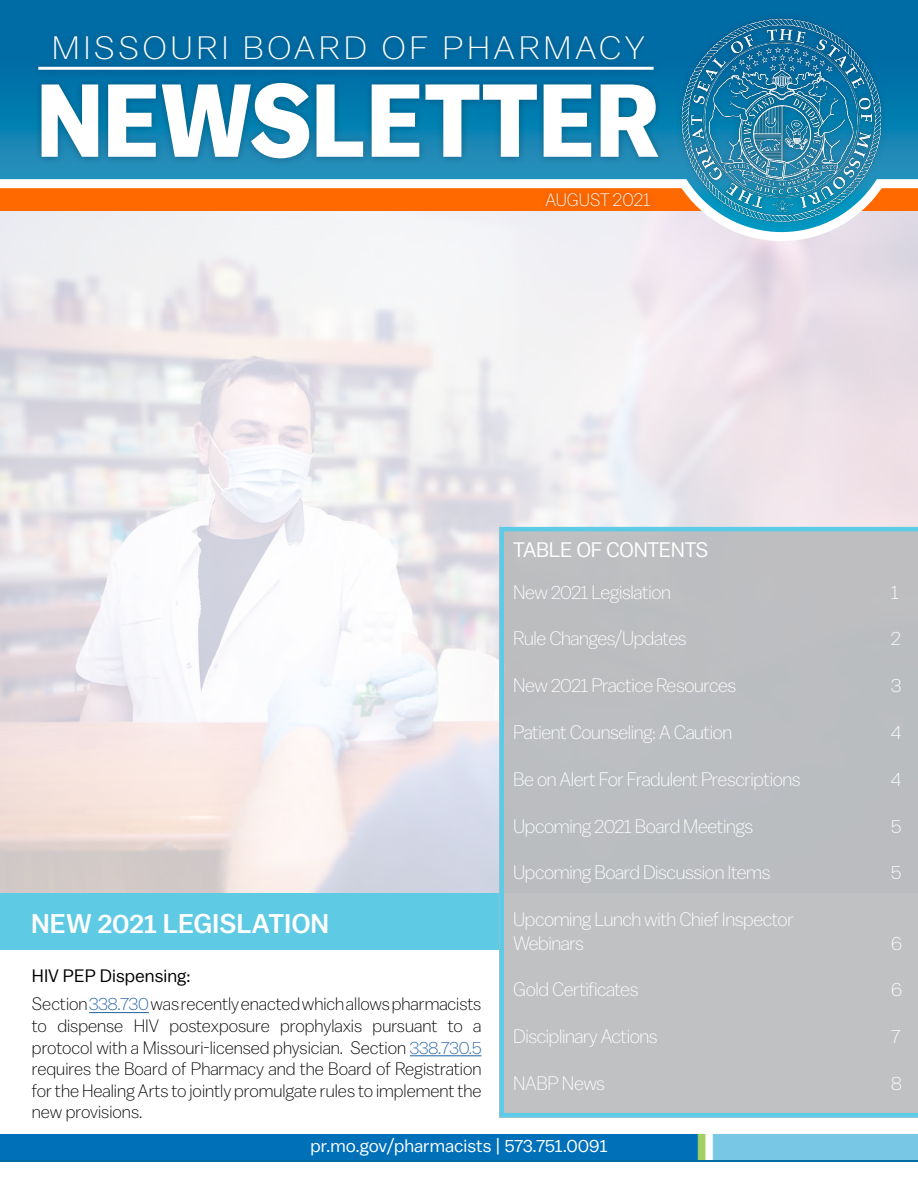
<style>
.page{position:relative;width:918px;height:1188px;background:#fff}
.page>*{position:absolute;margin:0;border:0;box-sizing:border-box;transform-origin:0 0}
.t1{font:700 103.35px "Balto";color:#fff;scale:.91 1}
.t2{font:300 32.4px "Balto";letter-spacing:.1em;color:#fff;scale:1.11 1}
.t3{font:500 27px "Balto";color:#fff}
.t4{font:21px "Balto";letter-spacing:-.02em;color:#fff}
.t5{font:300 19.5px/23.4px "Balto";letter-spacing:-.02em;color:#fff}
.t6{font:300 18px/21.6px "Balto";color:#000}
.t7{font:18px "Balto";color:#fff}
.t8{font:300 18px "Balto";color:#fff}
.s1{font-weight:400}
.s2{color:#215e9e}
</style>
<div class="page">
<div style="left:0;top:893px;width:500px;height:57px;background:#5ecae4"></div>
<svg style="left:0;top:0;width:918px;height:246px"></svg>
<div style="left:674px;top:11px;width:215px;height:218px;background:#000;opacity:.33"></div>
<img style="left:678px;top:17px;width:207px;height:206px">
<div style="left:538px;top:185px;width:119px;height:29px;background:#000;opacity:.26"></div>
<div style="left:34px;top:28px;width:631px;height:138px;background:#000;opacity:.26"></div>
<div style="left:31px;top:59px;width:630px;height:18px;background:#000;opacity:.26"></div>
<hr style="left:38px;top:67px;width:616px;height:3px;background:#fff">
<div style="left:0;top:1134px;width:918px;height:27px;background:#006ba5"></div>
<img style="left:0;top:1134px;width:918px;height:26px">
<div style="left:500px;top:527px;width:418px;height:590px;background:#bcbec1"></div>
<hr style="left:89px;top:1012px;width:60px;height:1px;background:#215e9e">
<hr style="left:410px;top:1055px;width:71px;height:1px;background:#215e9e">
<h2 class="t2" style="left:52px;top:29px;width:536px">MISSOURI BOARD OF PHARMACY</h2>
<h1 class="t1" style="left:37px;top:58px;width:687px">NEWSLETTER</h1>
<p class="t8" style="left:546px;top:189px;width:107px">AUGUST 2021</p>
<h3 class="t3" style="left:31px;top:908px;width:299px">NEW 2021 LEGISLATION</h3>
<p class="t6" style="left:32px;top:961px;width:451px;line-height:28.3px"><span class="s1">HIV PEP Dispensing:<br></span>Section <span class="s2">338.730</span> was recently enacted which allows pharmacists</p>
<p class="t6" style="left:32px;top:1015px;width:451px;text-align:justify">to dispense HIV postexposure prophylaxis pursuant to a protocol with a Missouri-licensed physician. Section <span class="s2">338.730.5 </span>requires the Board of Pharmacy and the Board of Registration for the Healing Arts to jointly promulgate rules to implement the new provisions.</p>
<p class="t4" style="left:513px;top:537px;width:197px">TABLE OF CONTENTS</p>
<p class="t5" style="left:513px;top:580px;width:159px">New 2021 Legislation</p>
<p class="t5" style="left:891px;top:580px;width:9px">1</p>
<p class="t5" style="left:513px;top:627px;width:175px">Rule Changes/Updates</p>
<p class="t5" style="left:891px;top:627px;width:11px">2</p>
<p class="t5" style="left:513px;top:673px;width:225px">New 2021 Practice Resources</p>
<p class="t5" style="left:891px;top:673px;width:12px">3</p>
<p class="t5" style="left:513px;top:720px;width:221px">Patient Counseling: A Caution</p>
<p class="t5" style="left:891px;top:720px;width:12px">4</p>
<p class="t5" style="left:513px;top:767px;width:289px">Be on Alert For Fradulent Prescriptions</p>
<p class="t5" style="left:891px;top:767px;width:12px">4</p>
<p class="t5" style="left:513px;top:814px;width:241px">Upcoming 2021 Board Meetings</p>
<p class="t5" style="left:891px;top:814px;width:12px">5</p>
<p class="t5" style="left:513px;top:861px;width:259px">Upcoming Board Discussion Items</p>
<p class="t5" style="left:891px;top:861px;width:12px">5</p>
<p class="t5" style="left:513px;top:907px;width:282px">Upcoming Lunch with Chief Inspector<br>Webinars</p>
<p class="t5" style="left:891px;top:931px;width:12px">6</p>
<p class="t5" style="left:513px;top:978px;width:127px">Gold Certificates</p>
<p class="t5" style="left:891px;top:978px;width:12px">6</p>
<p class="t5" style="left:513px;top:1024px;width:146px">Disciplinary Actions</p>
<p class="t5" style="left:891px;top:1024px;width:11px">7</p>
<p class="t5" style="left:513px;top:1071px;width:93px">NABP News</p>
<p class="t5" style="left:891px;top:1071px;width:12px">8</p>
<p class="t7" style="left:310px;top:1135px;width:299px">pr.mo.gov/pharmacists | 573.751.0091</p>
</div>
